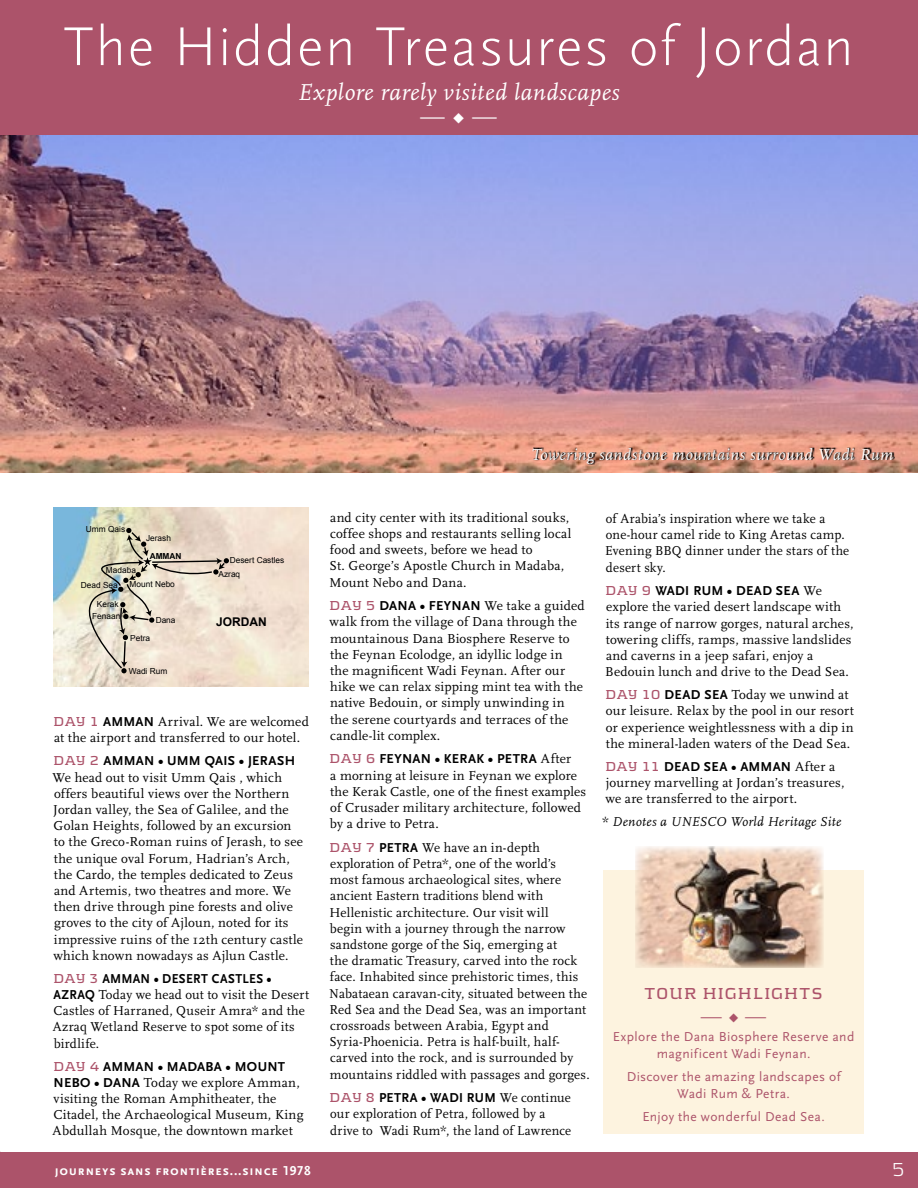
<style>
.page{position:relative;width:918px;height:1188px;background:#fff}
.page>*{position:absolute;margin:0;border:0;box-sizing:border-box;transform-origin:0 0}
.t1{font:300 57px "Scala Sans";letter-spacing:.03em;color:#fff}
.t2{font:italic 24px "Scala";letter-spacing:.025em;color:#fff}
.t3{font:21px "Scala Caps";color:#fff}
.t4{font:300 19.5px "Kontrapunkt";color:#fff}
.t5{font:18px "Scala Caps";color:#ac536a}
.t6{font:italic 16.5px "Scala";letter-spacing:.025em;color:#fff}
.t7{font:700 16.5px "Kontrapunkt";letter-spacing:.075em;color:#ac536a}
.t8{font:13.5px/16.2px "Scala";letter-spacing:.015em;color:#000}
.t9{font:700 13.5px "Scala Sans Caps";letter-spacing:.02em;color:#000}
.t10{font:13.5px/16.5px "Scala Sans";letter-spacing:.03em;color:#ac536a;text-align:center}
.t11{font:700 13.5px "Scala Sans Caps";letter-spacing:.045em;color:#fff}
.t12{font:700 13.5px "Kontrapunkt";letter-spacing:.065em;color:#ac536a}
.t13{font:italic 13.5px "Scala";letter-spacing:.02em;color:#000}
.t14{font:700 13.5px "Scala Sans Caps";letter-spacing:.02em;color:#000;scale:.94 1}
.t15{font:700 12px "Arial";color:#000}
.t16{font:8.25px/13.8px "Arial";color:#000}
.t17{font:700 8.25px "Arial";color:#000}
.s1{font-family:"Kontrapunkt";font-weight:700;color:#ac536a}
.s2{font-family:"Scala Sans Caps";font-weight:700}
.s3{font-family:"Kontrapunkt";color:#ac536a}
.s4{font-family:"Scala Sans Caps";color:#000}
.s5{font-family:"Scala";font-weight:400}
</style>
<div class="page">
<img style="left:0;top:135px;width:918px;height:337px">
<div style="left:0;top:1152px;width:918px;height:36px;background:#ac536a"></div>
<div style="left:0;top:0;width:918px;height:135px;background:#ac536a"></div>
<div style="left:603px;top:870px;width:261px;height:264px;background:#fdf3df"></div>
<img style="left:636px;top:847px;width:187px;height:121px">
<svg style="left:533px;top:447px;width:362px;height:18px;background:#b57b67"></svg>
<img style="left:53px;top:508px;width:256px;height:178px">
<svg style="left:55px;top:528px;width:174px;height:145px;background:#d8d4c5"></svg>
<h1 class="t1" style="left:64px;top:16px;width:791px">The Hidden Treasures of Jordan</h1>
<h2 class="t2" style="left:298px;top:80px;width:323px">Explore rarely visited landscapes</h2>
<h3 class="t3" style="left:420px;top:105px;width:80px">— π —</h3>
<p class="t16" style="left:86px;top:522px;width:41px">Umm Qais</p>
<p class="t16" style="left:146px;top:531px;width:26px">Jerash</p>
<p class="t17" style="left:150px;top:550px;width:33px">AMMAN</p>
<p class="t16" style="left:130px;top:563px;width:47px;text-indent:-24px">Madaba<br>Mount Nebo</p>
<p class="t16" style="left:156px;top:613px;width:21px">Dana</p>
<p class="t16" style="left:81px;top:578px;width:38px">Dead Sea</p>
<p class="t16" style="left:92px;top:598px;width:30px;line-height:12.3px;text-align:center">Kerak<br>Fenaan</p>
<p class="t16" style="left:130px;top:631px;width:21px">Petra</p>
<p class="t16" style="left:129px;top:664px;width:40px">Wadi Rum</p>
<p class="t16" style="left:230px;top:554px;width:56px">Desert Castles</p>
<p class="t16" style="left:219px;top:568px;width:23px">Azraq</p>
<p class="t15" style="left:216px;top:614px;width:52px">JORDAN</p>
<p class="t8" style="left:53px;top:714px;width:257px"><span class="s1">DAY 1</span> <span class="s2">AMMAN</span> Arrival. We are welcomed at the airport and transferred to our hotel.</p>
<p class="t9" style="left:53px;top:754px;width:70px"><span class="s3">DAY 2</span> AMMAN</p>
<p class="t9" style="left:158px;top:754px;width:31px">• UMM</p>
<p class="t9" style="left:205px;top:754px;width:18px">QAIS</p>
<p class="t9" style="left:239px;top:754px;width:23px">• JERASH</p>
<p class="t8" style="left:53px;top:769px;width:252px">We head out to visit Umm Qais , which offers beautiful views over the Northern Jordan valley, the Sea of Galilee, and the Golan Heights, followed by an excursion to the Greco-Roman ruins of Jerash, to see the unique oval Forum, Hadrian’s Arch, the Cardo, the temples dedicated to Zeus and Artemis, two theatres and more. We then drive through pine forests and olive groves to the city of Ajloun, noted for its impressive ruins of the 12th century castle which known nowadays as Ajlun Castle.</p>
<p class="t14" style="left:53px;top:971px;width:72px"><span class="s3">DAY 3</span> AMMAN</p>
<p class="t14" style="left:154px;top:971px;width:28px">• DESERT</p>
<p class="t14" style="left:212px;top:971px;width:18px">CASTLES</p>
<p class="t14" style="left:267px;top:971px;width:6px">•</p>
<p class="t14" style="left:53px;top:987px;width:27px">AZRAQ</p>
<p class="t8" style="left:53px;top:987px;width:258px;text-indent:46px">Today we head out to visit the Desert<br>Castles of Harraned, Quseir Amra* and the<br>Azraq Wetland Reserve to spot some of its birdlife.</p>
<p class="t9" style="left:53px;top:1059px;width:70px"><span class="s3">DAY 4</span> AMMAN</p>
<p class="t9" style="left:158px;top:1059px;width:31px">• MADABA</p>
<p class="t9" style="left:226px;top:1059px;width:32px">• MOUNT</p>
<p class="t9" style="left:54px;top:1075px;width:20px">NEBO</p>
<p class="t9" style="left:95px;top:1075px;width:29px">• DANA</p>
<p class="t8" style="left:53px;top:1075px;width:253px;text-indent:91px">Today we explore Amman, visiting the Roman Amphitheater, the Citadel, the Archaeological Museum, King Abdullah Mosque, the downtown market</p>
<p class="t6" style="left:531px;top:446px;width:364px">Towering sandstone mountains surround Wadi Rum</p>
<p class="t8" style="left:330px;top:510px;width:243px">and city center with its traditional souks, coffee shops and restaurants selling local food and sweets, before we head to<br>St. George’s Apostle Church in Madaba, Mount Nebo and Dana.</p>
<p class="t12" style="left:330px;top:598px;width:70px">DAY 5 <span class="s4">DANA</span></p>
<p class="t9" style="left:420px;top:598px;width:42px">• FEYNAN</p>
<p class="t8" style="left:330px;top:598px;width:257px;text-indent:155px">We take a guided walk from the village of Dana through the mountainous Dana Biosphere Reserve to the Feynan Ecolodge, an idyllic lodge in<br>the magnificent Wadi Feynan. After our hike we can relax sipping mint tea with the native Bedouin, or simply unwinding in the serene courtyards and terraces of the candle-lit complex.</p>
<p class="t9" style="left:330px;top:751px;width:83px"><span class="s3">DAY 6</span> FEYNAN</p>
<p class="t9" style="left:435px;top:751px;width:26px">• KERAK</p>
<p class="t9" style="left:488px;top:751px;width:26px">• PETRA</p>
<p class="t8" style="left:330px;top:751px;width:258px;text-indent:211px">After<br>a morning at leisure in Feynan we explore the Kerak Castle, one of the finest examples of Crusader military architecture, followed by a drive to Petra.</p>
<p class="t9" style="left:330px;top:840px;width:66px"><span class="s3">DAY 7</span> PETRA</p>
<p class="t8" style="left:329px;top:840px;width:262px;text-indent:93px">We have an in-depth exploration of Petra*, one of the world’s<br>most famous archaeological sites, where ancient Eastern traditions blend with Hellenistic architecture. Our visit will<br>begin with a journey through the narrow sandstone gorge of the Siq, emerging at<br>the dramatic Treasury, carved into the rock face. Inhabited since prehistoric times, this Nabataean caravan-city, situated between the Red Sea and the Dead Sea, was an important crossroads between Arabia, Egypt and Syria-Phoenicia. Petra is half-built, half&shy;carved into the rock, and is surrounded by mountains riddled with passages and gorges.</p>
<p class="t9" style="left:330px;top:1090px;width:66px"><span class="s3">DAY 8</span> PETRA</p>
<p class="t9" style="left:422px;top:1090px;width:28px">• WADI</p>
<p class="t8" style="left:330px;top:1090px;width:243px;text-indent:137px"><span class="s2">RUM</span> We continue our exploration of Petra, followed by a drive to Wadi Rum*, the land of Lawrence</p>
<p class="t8" style="left:605px;top:511px;width:246px">of Arabia’s inspiration where we take a one-hour camel ride to King Aretas camp.<br>Evening BBQ dinner under the stars of the desert sky.</p>
<p class="t12" style="left:605px;top:583px;width:70px">DAY 9 <span class="s4">WADI</span></p>
<p class="t9" style="left:693px;top:583px;width:62px">RUM • DEAD</p>
<p class="t9" style="left:776px;top:583px;width:48px">SEA <span class="s5">We</span></p>
<p class="t8" style="left:605px;top:599px;width:250px">explore the varied desert landscape with its range of narrow gorges, natural arches, towering cliffs, ramps, massive landslides and caverns in a jeep safari, enjoy a Bedouin lunch and drive to the Dead Sea.</p>
<p class="t12" style="left:605px;top:687px;width:79px">DAY 10 <span class="s4">DEAD</span></p>
<p class="t8" style="left:606px;top:687px;width:249px;text-indent:99px"><span class="s2">SEA</span> Today we unwind at our leisure. Relax by the pool in our resort or experience weightlessness with a dip in the mineral-laden waters of the Dead Sea.</p>
<p class="t12" style="left:605px;top:758px;width:78px">DAY 11 <span class="s4">DEAD</span></p>
<p class="t9" style="left:704px;top:759px;width:56px">SEA • AMMAN</p>
<p class="t8" style="left:605px;top:758px;width:240px;text-indent:190px">After a journey marvelling at Jordan’s treasures, we are transferred to the airport.</p>
<p class="t13" style="left:602px;top:815px;width:241px">* Denotes a UNESCO World Heritage Site</p>
<p class="t7" style="left:645px;top:984px;width:179px">TOUR HIGHLIGHTS</p>
<h3 class="t5" style="left:700px;top:1006px;width:68px">— π —</h3>
<p class="t10" style="left:613px;top:1029px;width:243px">Explore the Dana Biosphere Reserve and magnificent Wadi Feynan.</p>
<p class="t10" style="left:627px;top:1069px;width:215px">Discover the amazing landscapes of<br>Wadi Rum &amp; Petra.</p>
<p class="t10" style="left:642px;top:1109px;width:184px">Enjoy the wonderful Dead Sea.</p>
<p class="t11" style="left:55px;top:1163px;width:258px">JOURNEYS SANS FRONTIÈRES...SINCE 1978</p>
<h3 class="t4" style="left:892px;top:1159px;width:14px">5</h3>
</div>
